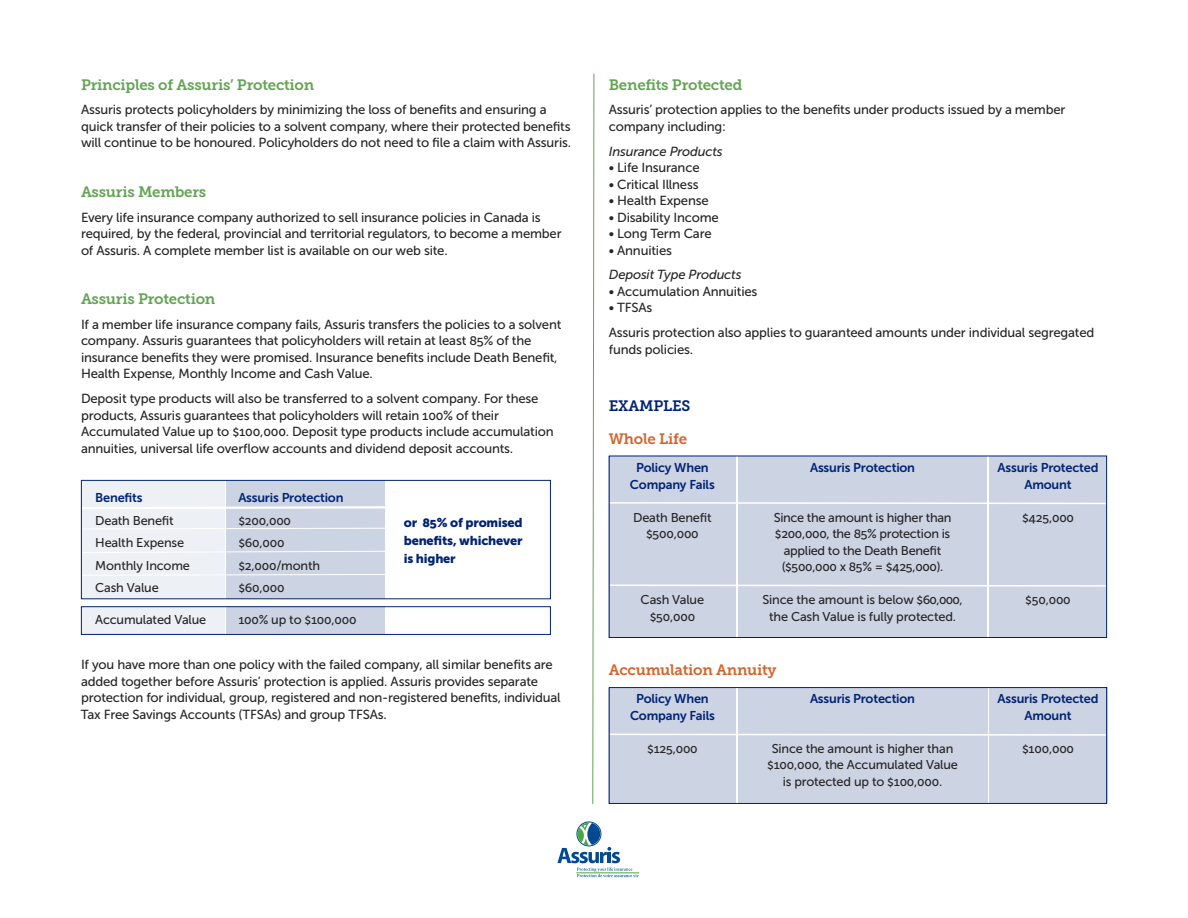
<style>
.page{position:relative;width:1188px;height:918px;background:#fff}
.page>*{position:absolute;margin:0;border:0;box-sizing:border-box;transform-origin:0 0}
.t1{font:15px "Museo Slab 700";letter-spacing:-.015em;color:#62a453}
.t2{font:15px "Museo Slab 700";letter-spacing:-.015em;color:#d5642c}
.t3{font:15px "Museo Slab 700";letter-spacing:-.015em;color:#002374}
.t4{font:13.2px/16.5px "Museo Sans 500";letter-spacing:-.015em;color:#272627}
.t5{font:italic 13.2px "Museo Sans 500";letter-spacing:-.015em;color:#272627}
.t6{font:12.75px/16.5px "Museo Sans 500";letter-spacing:-.015em;color:#272627;text-align:center}
.t7{font:12.75px/16.5px "Museo Sans 700";letter-spacing:-.015em;color:#002374;text-align:center}
.t8{font:12.75px/18px "Museo Sans 900";letter-spacing:-.015em;color:#002374;text-align:justify}
</style>
<div class="page">
<svg style="left:592px;top:73px;width:3px;height:731px"></svg>
<div style="left:226px;top:481px;width:159px;height:154px;background:#ccd3e3"></div>
<div style="left:81px;top:480px;width:143px;height:155px;background:#edf0f5"></div>
<svg style="left:80px;top:527px;width:305px;height:3px"></svg>
<svg style="left:80px;top:551px;width:305px;height:2px"></svg>
<svg style="left:80px;top:574px;width:305px;height:2px"></svg>
<div style="left:81px;top:599px;width:306px;height:7px;background:#fff"></div>
<svg style="left:80px;top:505px;width:305px;height:5px"></svg>
<div style="left:81px;top:480px;width:470px;height:119px;border:1px solid #002374"></div>
<div style="left:609px;top:456px;width:127px;height:182px;background:#ccd3e3"></div>
<div style="left:989px;top:456px;width:118px;height:182px;background:#ccd3e3"></div>
<div style="left:738px;top:456px;width:249px;height:182px;background:#ccd3e3"></div>
<svg style="left:608px;top:501px;width:500px;height:4px"></svg>
<svg style="left:608px;top:584px;width:500px;height:3px"></svg>
<div style="left:609px;top:688px;width:127px;height:116px;background:#ccd3e3"></div>
<div style="left:989px;top:688px;width:118px;height:115px;background:#ccd3e3"></div>
<div style="left:738px;top:688px;width:249px;height:116px;background:#ccd3e3"></div>
<svg style="left:608px;top:733px;width:500px;height:3px"></svg>
<div style="left:609px;top:456px;width:498px;height:182px;border:1px solid #002374"></div>
<div style="left:609px;top:687px;width:498px;height:117px;border:1px solid #002374"></div>
<svg style="left:557px;top:822px;width:81px;height:55px"></svg>
<hr style="left:576px;top:873px;width:63px;height:1px;background:#44aa42">
<div style="left:81px;top:606px;width:470px;height:29px;border:1px solid #002374"></div>
<p class="t1" style="left:81px;top:79px;width:235px">Principles of Assuris’ Protection</p>
<p class="t4" style="left:81px;top:101px;width:492px">Assuris protects policyholders by minimizing the loss of benefits and ensuring a quick transfer of their policies to a solvent company, where their protected benefits will continue to be honoured. Policyholders do not need to file a claim with Assuris.</p>
<p class="t1" style="left:81px;top:186px;width:127px">Assuris Members</p>
<p class="t4" style="left:81px;top:209px;width:482px">Every life insurance company authorized to sell insurance policies in Canada is required, by the federal, provincial and territorial regulators, to become a member of Assuris. A complete member list is available on our web site.</p>
<p class="t1" style="left:81px;top:293px;width:136px">Assuris Protection</p>
<p class="t4" style="left:81px;top:316px;width:482px">If a member life insurance company fails, Assuris transfers the policies to a solvent company. Assuris guarantees that policyholders will retain at least 85% of the insurance benefits they were promised. Insurance benefits include Death Benefit, Health Expense, Monthly Income and Cash Value.</p>
<p class="t4" style="left:81px;top:390px;width:474px">Deposit type products will also be transferred to a solvent company. For these products, Assuris guarantees that policyholders will retain 100% of their Accumulated Value up to $100,000. Deposit type products include accumulation annuities, universal life overflow accounts and dividend deposit accounts.</p>
<p class="t7" style="left:95px;top:490px;width:49px">Benefits</p>
<p class="t7" style="left:238px;top:490px;width:107px">Assuris Protection</p>
<p class="t6" style="left:95px;top:512px;width:80px">Death Benefit</p>
<p class="t6" style="left:238px;top:512px;width:54px">$200,000</p>
<p class="t6" style="left:95px;top:535px;width:90px">Health Expense</p>
<p class="t6" style="left:238px;top:535px;width:48px">$60,000</p>
<p class="t6" style="left:95px;top:557px;width:96px">Monthly Income</p>
<p class="t6" style="left:238px;top:557px;width:83px">$2,000/month</p>
<p class="t6" style="left:95px;top:580px;width:65px">Cash Value</p>
<p class="t6" style="left:238px;top:580px;width:48px">$60,000</p>
<p class="t6" style="left:95px;top:611px;width:113px">Accumulated Value</p>
<p class="t6" style="left:238px;top:611px;width:120px">100% up to $100,000</p>
<p class="t8" style="left:404px;top:514px;width:120px">or 85% of promised benefits, whichever is higher</p>
<p class="t4" style="left:81px;top:656px;width:481px">If you have more than one policy with the failed company, all similar benefits are added together before Assuris’ protection is applied. Assuris provides separate protection for individual, group, registered and non-registered benefits, individual Tax Free Savings Accounts (TFSAs) and group TFSAs.</p>
<p class="t1" style="left:609px;top:79px;width:135px">Benefits Protected</p>
<p class="t4" style="left:609px;top:101px;width:458px">Assuris’ protection applies to the benefits under products issued by a member company including:</p>
<p class="t5" style="left:609px;top:143px;width:115px">Insurance Products</p>
<p class="t4" style="left:609px;top:159px;width:92px">• Life Insurance</p>
<p class="t4" style="left:609px;top:176px;width:91px">• Critical Illness</p>
<p class="t4" style="left:609px;top:192px;width:101px">• Health Expense</p>
<p class="t4" style="left:609px;top:209px;width:112px">• Disability Income</p>
<p class="t4" style="left:609px;top:225px;width:104px">• Long Term Care</p>
<p class="t4" style="left:609px;top:242px;width:65px">• Annuities</p>
<p class="t5" style="left:609px;top:267px;width:134px">Deposit Type Products</p>
<p class="t4" style="left:609px;top:283px;width:150px">• Accumulation Annuities</p>
<p class="t4" style="left:609px;top:295px;width:487px;line-height:24.8px">• TFSAs<br>Assuris protection also applies to guaranteed amounts under individual segregated</p>
<p class="t4" style="left:609px;top:341px;width:86px">funds policies.</p>
<p class="t3" style="left:609px;top:401px;width:83px">EXAMPLES</p>
<p class="t2" style="left:609px;top:434px;width:80px">Whole Life</p>
<p class="t7" style="left:630px;top:460px;width:86px">Policy When<br>Company Fails</p>
<p class="t6" style="left:633px;top:509px;width:80px">Death Benefit $500,000</p>
<p class="t6" style="left:641px;top:592px;width:65px">Cash Value $50,000</p>
<p class="t7" style="left:810px;top:460px;width:107px">Assuris Protection</p>
<p class="t6" style="left:774px;top:509px;width:179px">Since the amount is higher than $200,000, the 85% protection is applied to the Death Benefit ($500,000 x 85% = $425,000).</p>
<p class="t6" style="left:763px;top:592px;width:202px">Since the amount is below $60,000, the Cash Value is fully protected.</p>
<p class="t2" style="left:609px;top:664px;width:169px">Accumulation Annuity</p>
<p class="t7" style="left:630px;top:691px;width:86px">Policy When<br>Company Fails</p>
<p class="t6" style="left:647px;top:740px;width:52px">$125,000</p>
<p class="t7" style="left:810px;top:691px;width:107px">Assuris Protection</p>
<p class="t6" style="left:767px;top:740px;width:192px">Since the amount is higher than $100,000, the Accumulated Value is protected up to $100,000.</p>
<p class="t7" style="left:998px;top:460px;width:102px">Assuris Protected<br>Amount</p>
<p class="t6" style="left:1022px;top:509px;width:54px">$425,000</p>
<p class="t6" style="left:1025px;top:592px;width:47px">$50,000</p>
<p class="t7" style="left:998px;top:691px;width:102px">Assuris Protected<br>Amount</p>
<p class="t6" style="left:1022px;top:740px;width:54px">$100,000</p>
</div>
